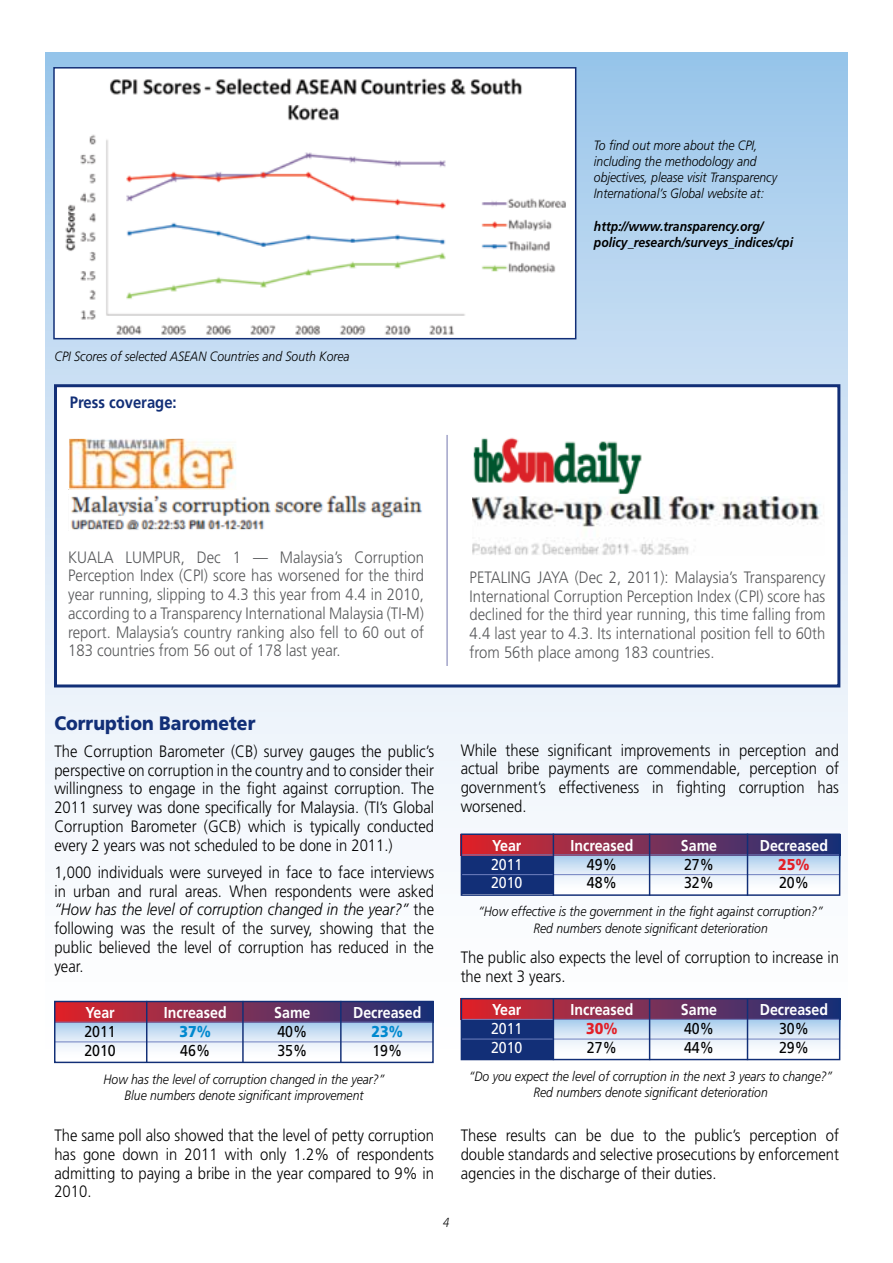
<style>
.page{position:relative;width:893px;height:1263px;background:#fff}
.page>*{position:absolute;margin:0;border:0;box-sizing:border-box;transform-origin:0 0}
.t1{font:900 19.5px "Frutiger";color:#122f77;scale:.9 1}
.t2{font:300 16.5px/18.8px "Frutiger";color:#000;text-align:justify;scale:.9 1}
.t3{font:300 16.5px/18.8px "Frutiger";color:#58595b;text-align:justify;scale:.9 1}
.t4{font:700 16.5px "Frutiger";color:#122f77;scale:.9 1}
.t5{font:700 15.75px "Frutiger";color:#fff;scale:.9 1}
.t6{font:15.75px/18.8px "Frutiger";color:#000;scale:.9 1}
.t7{font:15.75px/18.8px "Frutiger";color:#fff;scale:.9 1}
.t8{font:900 15.75px "Frutiger";color:#0089cf;scale:.9 1}
.t9{font:900 15.75px "Frutiger";color:#e31f27;scale:.9 1}
.t10{font:italic 300 13.5px/16.5px "Frutiger";color:#000;text-align:center;scale:.9 1}
.t11{font:italic 700 13.5px/16.2px "Frutiger";color:#000;scale:.9 1}
.t12{font:italic 300 13.5px "Formata";color:#000;scale:.85 1}
.s1{font-style:italic}
</style>
<div class="page">
<div style="left:46px;top:52px;width:801px;height:1157px;background:linear-gradient(to bottom,#a3c8e9,#fff)"></div>
<svg style="left:554px;top:1020px;width:284px;height:38px"></svg>
<svg style="left:554px;top:855px;width:284px;height:39px"></svg>
<div style="left:461px;top:850px;width:93px;height:44px;background:#122f77"></div>
<div style="left:462px;top:1016px;width:92px;height:44px;background:#122f77"></div>
<div style="left:54px;top:384px;width:786px;height:303px;background:#fff;border:3px solid #122f77"></div>
<svg style="left:56px;top:1023px;width:376px;height:38px"></svg>
<div style="left:54px;top:1002px;width:380px;height:20px;background:linear-gradient(to right,#dc282d,#1a347c)"></div>
<div style="left:461px;top:834px;width:379px;height:21px;background:linear-gradient(to right,#dc282d,#1a347c)"></div>
<div style="left:461px;top:999px;width:379px;height:20px;background:linear-gradient(to right,#dc282d,#1a347c)"></div>
<hr style="left:54px;top:1022px;width:379px;height:1px;background:#7080bf">
<hr style="left:461px;top:854px;width:379px;height:1px;background:#7080bf">
<hr style="left:461px;top:1019px;width:379px;height:1px;background:#7080bf">
<hr style="left:54px;top:1041px;width:379px;height:1px;background:#7080bf">
<hr style="left:461px;top:874px;width:379px;height:1px;background:#7080bf">
<hr style="left:461px;top:1038px;width:379px;height:1px;background:#7080bf">
<hr style="left:146px;top:1001px;width:1px;height:62px;background:#122f77">
<hr style="left:340px;top:1001px;width:2px;height:62px;background:#122f77">
<hr style="left:242px;top:1001px;width:2px;height:62px;background:#122f77">
<div style="left:54px;top:1001px;width:380px;height:62px;border:1px solid #122f77"></div>
<hr style="left:553px;top:834px;width:1px;height:62px;background:#122f77">
<hr style="left:747px;top:834px;width:1px;height:62px;background:#122f77">
<hr style="left:649px;top:834px;width:1px;height:62px;background:#122f77">
<div style="left:461px;top:833px;width:379px;height:63px;border:1px solid #122f77"></div>
<hr style="left:553px;top:998px;width:1px;height:62px;background:#122f77">
<hr style="left:747px;top:998px;width:1px;height:62px;background:#122f77">
<hr style="left:649px;top:998px;width:1px;height:62px;background:#122f77">
<div style="left:461px;top:998px;width:379px;height:62px;border:1px solid #122f77"></div>
<img style="left:56px;top:70px;width:517px;height:266px">
<div style="left:53px;top:67px;width:523px;height:272px;border:2px solid #122f77"></div>
<img style="left:70px;top:440px;width:165px;height:47px">
<div style="left:68px;top:438px;width:169px;height:51px;border:1px solid #fff"></div>
<img style="left:475px;top:438px;width:166px;height:55px">
<img style="left:71px;top:497px;width:351px;height:31px">
<div style="left:68px;top:494px;width:357px;height:37px;border:2px solid #fff"></div>
<img style="left:474px;top:498px;width:348px;height:56px">
<div style="left:471px;top:495px;width:355px;height:62px;border:2px solid #fff"></div>
<hr style="left:446px;top:435px;width:2px;height:231px;background:#a2a4c9">
<p class="t10" style="left:55px;top:348px;width:329px">CPI Scores of selected ASEAN Countries and South Korea</p>
<p class="t4" style="left:70px;top:393px;width:120px">Press coverage:</p>
<p class="t10" style="left:594px;top:137px;width:205px;text-align:left">To find out more about the CPI, including the methodology and objectives, please visit Transparency International’s Global website at:</p>
<p class="t11" style="left:594px;top:218px;width:223px">http://www.transparency.org/ policy_research/surveys_indices/cpi</p>
<p class="t3" style="left:68px;top:548px;width:397px">KUALA LUMPUR, Dec 1 — Malaysia’s Corruption Perception Index (CPI) score has worsened for the third year running, slipping to 4.3 this year from 4.4 in 2010, according to a Transparency International Malaysia (TI-M) report. Malaysia’s country ranking also fell to 60 out of 183 countries from 56 out of 178 last year.</p>
<p class="t3" style="left:470px;top:568px;width:397px">PETALING JAYA (Dec 2, 2011): Malaysia’s Transparency International Corruption Perception Index (CPI) score has declined for the third year running, this time falling from 4.4 last year to 4.3. Its international position fell to 60th from 56th place among 183 countries.</p>
<p class="t1" style="left:54px;top:711px;width:225px">Corruption Barometer</p>
<p class="t2" style="left:54px;top:742px;width:423px">The Corruption Barometer (CB) survey gauges the public’s perspective on corruption in the country and to consider their willingness to engage in the fight against corruption. The 2011 survey was done specifically for Malaysia. (TI’s Global Corruption Barometer (GCB) which is typically conducted every 2 years was not scheduled to be done in 2011.)</p>
<p class="t2" style="left:54px;top:863px;width:423px">1,000 individuals were surveyed in face to face interviews in urban and rural areas. When respondents were asked <span class="s1">“How has the level of corruption changed in the year?”</span> the following was the result of the survey, showing that the public believed the level of corruption has reduced in the year.</p>
<p class="t5" style="left:85px;top:1003px;width:34px">Year</p>
<p class="t6" style="left:84px;top:1022px;width:37px">2011<br>2010</p>
<p class="t5" style="left:164px;top:1003px;width:71px">Increased</p>
<p class="t8" style="left:180px;top:1022px;width:37px">37%</p>
<p class="t6" style="left:180px;top:1040px;width:35px">46%</p>
<p class="t5" style="left:274px;top:1003px;width:42px">Same</p>
<p class="t6" style="left:277px;top:1022px;width:35px">40%<br>35%</p>
<p class="t5" style="left:353px;top:1003px;width:77px">Decreased</p>
<p class="t8" style="left:372px;top:1022px;width:37px">23%</p>
<p class="t6" style="left:372px;top:1040px;width:35px">19%</p>
<p class="t10" style="left:104px;top:1071px;width:314px">How has the level of corruption changed in the year?”<br>Blue numbers denote significant improvement</p>
<p class="t2" style="left:54px;top:1126px;width:423px">The same poll also showed that the level of petty corruption has gone down in 2011 with only 1.2% of respondents admitting to paying a bribe in the year compared to 9% in 2010.</p>
<p class="t12" style="left:443px;top:1214px;width:9px">4</p>
<p class="t2" style="left:461px;top:740px;width:422px">While these significant improvements in perception and actual bribe payments are commendable, perception of government’s effectiveness in fighting corruption has worsened.</p>
<p class="t5" style="left:492px;top:836px;width:34px">Year</p>
<p class="t7" style="left:491px;top:855px;width:37px">2011<br>2010</p>
<p class="t5" style="left:571px;top:836px;width:71px">Increased</p>
<p class="t6" style="left:587px;top:855px;width:35px">49%<br>48%</p>
<p class="t5" style="left:681px;top:836px;width:42px">Same</p>
<p class="t6" style="left:684px;top:855px;width:35px">27%<br>32%</p>
<p class="t5" style="left:760px;top:836px;width:77px">Decreased</p>
<p class="t9" style="left:778px;top:854px;width:37px">25%</p>
<p class="t6" style="left:779px;top:873px;width:35px">20%</p>
<p class="t10" style="left:478px;top:903px;width:384px">“How effective is the government in the fight against corruption?”<br>Red numbers denote significant deterioration</p>
<p class="t2" style="left:461px;top:948px;width:422px">The public also expects the level of corruption to increase in the next 3 years.</p>
<p class="t5" style="left:492px;top:1000px;width:34px">Year</p>
<p class="t7" style="left:491px;top:1019px;width:37px">2011<br>2010</p>
<p class="t5" style="left:571px;top:1000px;width:71px">Increased</p>
<p class="t9" style="left:586px;top:1019px;width:37px">30%</p>
<p class="t6" style="left:587px;top:1038px;width:35px">27%</p>
<p class="t5" style="left:681px;top:1000px;width:42px">Same</p>
<p class="t6" style="left:684px;top:1019px;width:35px">40%<br>44%</p>
<p class="t5" style="left:760px;top:1000px;width:77px">Decreased</p>
<p class="t6" style="left:779px;top:1019px;width:35px">30%<br>29%</p>
<p class="t10" style="left:469px;top:1068px;width:405px">“Do you expect the level of corruption in the next 3 years to change?”<br>Red numbers denote significant deterioration</p>
<p class="t2" style="left:461px;top:1126px;width:422px">These results can be due to the public’s perception of double standards and selective prosecutions by enforcement agencies in the discharge of their duties.</p>
</div>
